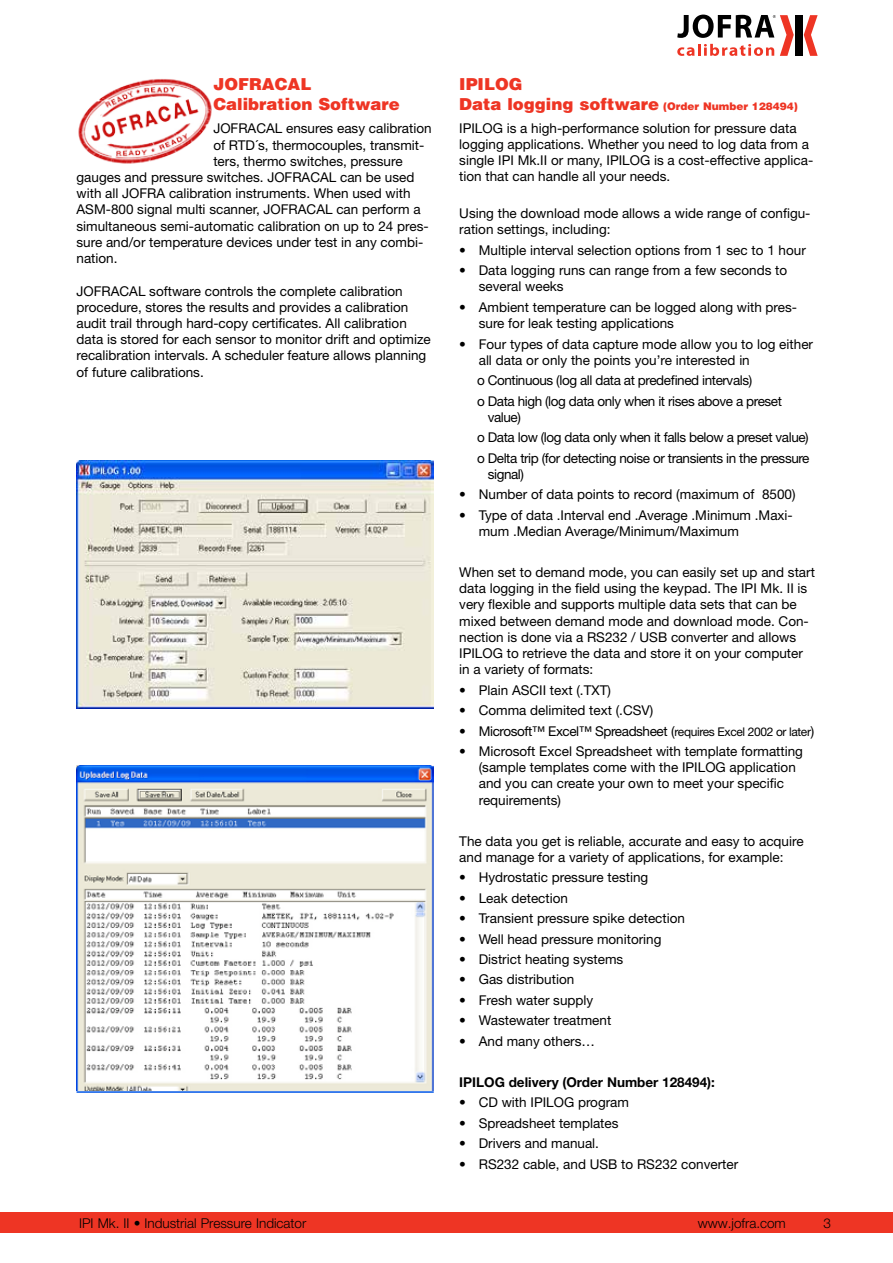
<style>
.page{position:relative;width:893px;height:1263px;background:#fff}
.page>*{position:absolute;margin:0;border:0;box-sizing:border-box;transform-origin:0 0}
.t1{font:900 16.5px/19.8px "Helvetica";color:#ee3524}
.t2{font:13.5px/16.2px "Helvetica Neue";color:#000}
.t3{font:13.5px/20.4px "Helvetica Neue";letter-spacing:-.03em;color:#000}
.t4{font:300 13.5px "Helvetica Neue";color:#000}
.t5{font:700 13.5px "Helvetica Neue";color:#000}
.s1{font-size:10.5px}
.s2{font-size:12px}
</style>
<div class="page">
<div style="left:0;top:1212px;width:893px;height:21px;background:#ee3524"></div>
<div style="left:795px;top:15px;width:7px;height:41px;background:#000"></div>
<svg style="left:804px;top:15px;width:14px;height:41px"></svg>
<svg style="left:677px;top:15px;width:117px;height:41px"></svg>
<img style="left:77px;top:461px;width:357px;height:248px">
<img style="left:77px;top:765px;width:357px;height:326px">
<img style="left:78px;top:79px;width:134px;height:85px">
<hr style="left:77px;top:1091px;width:357px;height:2px;background:#0055e6">
<p class="t1" style="left:213px;top:74px;width:188px">JOFRACAL<br>Calibration Software</p>
<p class="t1" style="left:459px;top:74px;width:340px">IPILOG<br>Data logging software <span class="s1">(Order Number 128494)</span></p>
<p class="t2" style="left:213px;top:120px;width:220px">JOFRACAL ensures easy calibration</p>
<p class="t2" style="left:213px;top:137px;width:213px">of RTD´s, thermocouples, transmit-</p>
<p class="t2" style="left:213px;top:153px;width:191px">ters, thermo switches, pressure</p>
<p class="t2" style="left:77px;top:169px;width:339px">gauges and pressure switches. JOFRACAL can be used</p>
<p class="t2" style="left:77px;top:185px;width:336px">with all JOFRA calibration instruments. When used with</p>
<p class="t2" style="left:77px;top:201px;width:346px">ASM-800 signal multi scanner, JOFRACAL can perform a</p>
<p class="t2" style="left:77px;top:218px;width:354px">simultaneous semi-automatic calibration on up to 24 pres-</p>
<p class="t2" style="left:77px;top:234px;width:348px">sure and/or temperature devices under test in any combi-</p>
<p class="t2" style="left:77px;top:250px;width:43px">nation.</p>
<p class="t2" style="left:77px;top:282px;width:356px">JOFRACAL software controls the complete calibration procedure, stores the results and provides a calibration audit trail through hard-copy certificates. All calibration data is stored for each sensor to monitor drift and optimize recalibration intervals. A scheduler feature allows planning of future calibrations.</p>
<p class="t2" style="left:459px;top:120px;width:356px">IPILOG is a high-performance solution for pressure data logging applications. Whether you need to log data from a single IPI Mk.II or many, IPILOG is a cost-effective applica&shy;tion that can handle all your needs.</p>
<p class="t2" style="left:459px;top:205px;width:353px">Using the download mode allows a wide range of configu&shy;ration settings, including:</p>
<p class="t2" style="left:459px;top:242px;width:348px">• Multiple interval selection options from 1 sec to 1 hour</p>
<p class="t2" style="left:479px;top:262px;width:310px;text-indent:-19px">• Data logging runs can range from a few seconds to several weeks</p>
<p class="t2" style="left:479px;top:299px;width:320px;text-indent:-19px">• Ambient temperature can be logged along with pres&shy;sure for leak testing applications</p>
<p class="t2" style="left:479px;top:335px;width:336px;text-indent:-19px">• Four types of data capture mode allow you to log either all data or only the points you’re interested in</p>
<p class="t3" style="left:477px;top:370px;width:306px">o Continuous (log all data at predefined intervals)<br>o Data high (log data only when it rises above a preset</p>
<p class="t3" style="left:477px;top:407px;width:334px;text-indent:11px">value)<br>o Data low (log data only when it falls below a preset value) o Delta trip (for detecting noise or transients in the pressure</p>
<p class="t2" style="left:488px;top:466px;width:38px">signal)</p>
<p class="t2" style="left:459px;top:486px;width:338px">• Number of data points to record (maximum of 8500)</p>
<p class="t2" style="left:479px;top:507px;width:316px;text-indent:-19px">• Type of data .Interval end .Average .Minimum .Maxi&shy;mum .Median Average/Minimum/Maximum</p>
<p class="t2" style="left:459px;top:564px;width:357px">When set to demand mode, you can easily set up and start data logging in the field using the keypad. The IPI Mk. II is very flexible and supports multiple data sets that can be mixed between demand mode and download mode. Con&shy;nection is done via a RS232 / USB converter and allows IPILOG to retrieve the data and store it on your computer in a variety of formats:</p>
<p class="t2" style="left:459px;top:682px;width:153px">• Plain ASCII text (.TXT)</p>
<p class="t2" style="left:459px;top:702px;width:196px">• Comma delimited text (.CSV)</p>
<p class="t3" style="left:459px;top:720px;width:356px">• Microsoft™ Excel™ Spreadsheet (<span class="s2">requires Excel 2002 or later</span>)</p>
<p class="t2" style="left:479px;top:743px;width:326px;text-indent:-19px">• Microsoft Excel Spreadsheet with template formatting (sample templates come with the IPILOG application and you can create your own to meet your specific requirements)</p>
<p class="t2" style="left:459px;top:832px;width:346px">The data you get is reliable, accurate and easy to acquire and manage for a variety of applications, for example:</p>
<p class="t2" style="left:459px;top:869px;width:191px">• Hydrostatic pressure testing</p>
<p class="t2" style="left:459px;top:889px;width:110px">• Leak detection</p>
<p class="t2" style="left:459px;top:910px;width:227px">• Transient pressure spike detection</p>
<p class="t2" style="left:459px;top:930px;width:204px">• Well head pressure monitoring</p>
<p class="t2" style="left:459px;top:951px;width:166px">• District heating systems</p>
<p class="t2" style="left:459px;top:971px;width:117px">• Gas distribution</p>
<p class="t2" style="left:459px;top:992px;width:136px">• Fresh water supply</p>
<p class="t2" style="left:459px;top:1012px;width:154px">• Wastewater treatment</p>
<p class="t2" style="left:459px;top:1033px;width:137px">• And many others…</p>
<p class="t5" style="left:459px;top:1073px;width:257px">IPILOG delivery (Order Number 128494):</p>
<p class="t2" style="left:459px;top:1094px;width:171px">• CD with IPILOG program</p>
<p class="t2" style="left:459px;top:1114px;width:161px">• Spreadsheet templates</p>
<p class="t2" style="left:459px;top:1135px;width:141px">• Drivers and manual.</p>
<p class="t2" style="left:459px;top:1155px;width:281px">• RS232 cable, and USB to RS232 converter</p>
<p class="t4" style="left:79px;top:1215px;width:229px">IPI Mk. II • Industrial Pressure Indicator</p>
<p class="t4" style="left:698px;top:1215px;width:90px">www.jofra.com</p>
<p class="t4" style="left:823px;top:1215px;width:9px">3</p>
</div>
